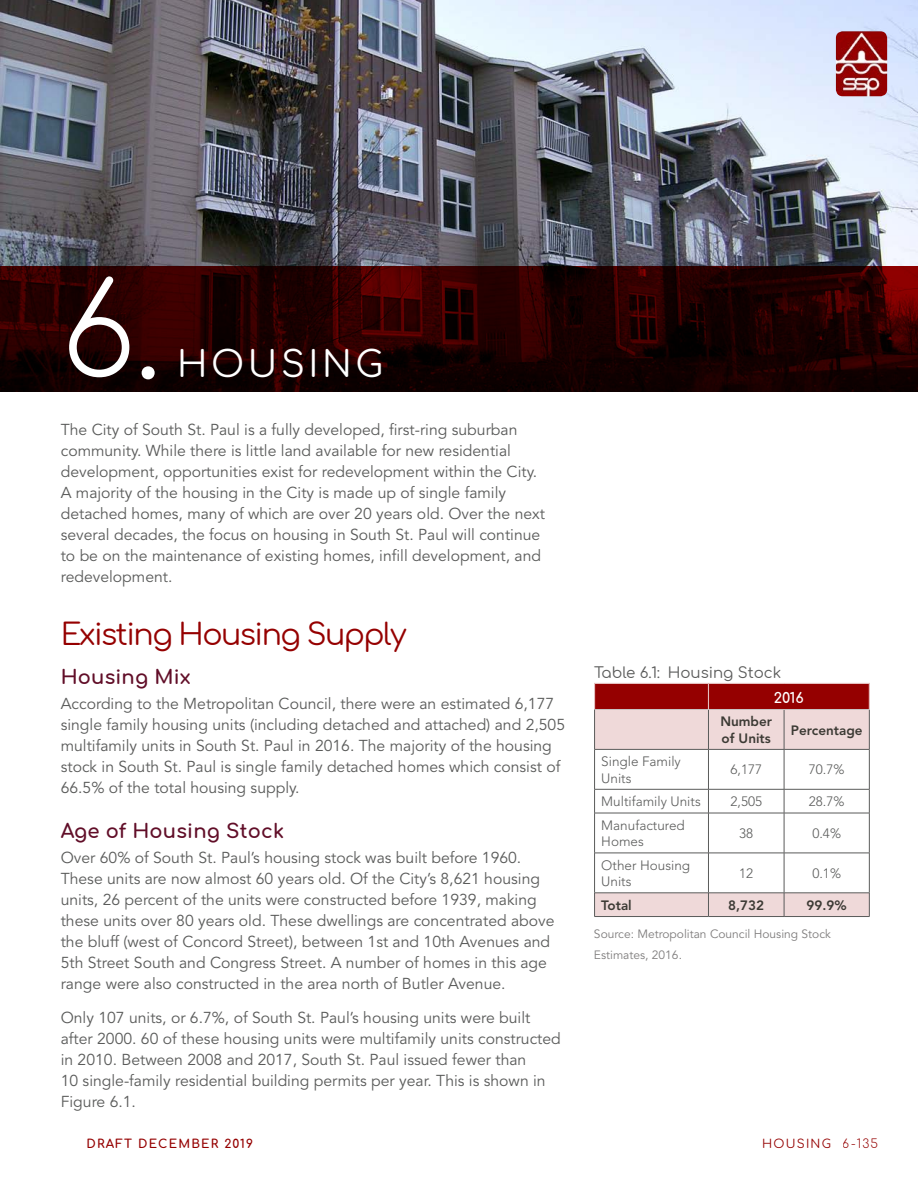
<style>
.page{position:relative;width:918px;height:1188px;background:#fff}
.page>*{position:absolute;margin:0;border:0;box-sizing:border-box;transform-origin:0 0}
.t1{font:300 129px "Comfortaa";color:#fff}
.t2{font:36px "Comfortaa";letter-spacing:.1em;color:#fff}
.t3{font:30px "Comfortaa";letter-spacing:-.05em;color:#950000}
.t4{font:700 19.5px "Comfortaa";letter-spacing:.01em;color:#610e28}
.t5{font:15.75px/21px "Avenir LT Std";color:#5a5b5a}
.t6{font:15px "Comfortaa";color:#5a5b5a}
.t7{font:700 14.25px "Comfortaa";color:#fff}
.t8{font:300 13.5px/16.2px "Avenir LT Std";color:#5a5b5a}
.t9{font:800 13.5px/16.2px "Avenir LT Std";color:#3c3a34}
.t10{font:12px/21px "Avenir LT Std";color:#7f7d7d}
.t11{font:700 12px "Comfortaa";letter-spacing:.1em;color:#950000}
.t12{font:12px "Comfortaa";letter-spacing:.1em;color:#950000}
.s1{font-weight:300}
</style>
<div class="page">
<img style="left:0;top:0;width:918px;height:266px">
<svg style="left:0;top:266px;width:918px;height:126px;background:#200"></svg>
<img style="left:836px;top:31px;width:51px;height:65px">
<div style="left:595px;top:710px;width:274px;height:39px;background:#efd9d9"></div>
<hr style="left:708px;top:710px;width:1px;height:39px;background:#5a5b5a">
<hr style="left:784px;top:710px;width:1px;height:39px;background:#5a5b5a">
<hr style="left:594px;top:709px;width:114px;height:1px;background:#c8c4c4">
<hr style="left:594px;top:710px;width:1px;height:39px;background:#5a5b5a">
<hr style="left:869px;top:710px;width:1px;height:39px;background:#5a5b5a">
<div style="left:594px;top:683px;width:276px;height:26px;background:#950000"></div>
<hr style="left:708px;top:709px;width:76px;height:1px;background:#c8c4c4">
<hr style="left:784px;top:709px;width:86px;height:1px;background:#c8c4c4">
<svg style="left:594px;top:749px;width:276px;height:167px"></svg>
<hr style="left:594px;top:916px;width:114px;height:1px;background:#5a5b5a">
<hr style="left:708px;top:916px;width:76px;height:1px;background:#5a5b5a">
<hr style="left:784px;top:916px;width:86px;height:1px;background:#5a5b5a">
<h1 class="t1" style="left:61px;top:213px;width:102px">6.</h1>
<h2 class="t2" style="left:177px;top:332px;width:207px">Housing</h2>
<p class="t5" style="left:61px;top:419px;width:486px">The City of South St. Paul is a fully developed, first-ring suburban community. While there is little land available for new residential development, opportunities exist for redevelopment within the City.<br>A majority of the housing in the City is made up of single family detached homes, many of which are over 20 years old. Over the next several decades, the focus on housing in South St. Paul will continue to be on the maintenance of existing homes, infill development, and redevelopment.</p>
<h3 class="t3" style="left:61px;top:607px;width:347px">Existing Housing Supply</h3>
<p class="t4" style="left:61px;top:659px;width:131px">Housing M ix</p>
<p class="t5" style="left:61px;top:693px;width:506px">According to the Metropolitan Council, there were an estimated 6,177 single family housing units (including detached and attached) and 2,505 multifamily units in South St. Paul in 2016. The majority of the housing stock in South St. Paul is single family detached homes which consist of 66.5% of the total housing supply.</p>
<p class="t4" style="left:61px;top:813px;width:225px">Age of Housing Stock</p>
<p class="t5" style="left:61px;top:847px;width:495px">Over 60% of South St. Paul’s housing stock was built before 1960.<br>These units are now almost 60 years old. Of the City’s 8,621 housing units, 26 percent of the units were constructed before 1939, making these units over 80 years old. These dwellings are concentrated above the bluff (west of Concord Street), between 1st and 10th Avenues and 5th Street South and Congress Street. A number of homes in this age range were also constructed in the area north of Butler Avenue.</p>
<p class="t5" style="left:61px;top:1008px;width:502px">Only 107 units, or 6.7%, of South St. Paul’s housing units were built after 2000. 60 of these housing units were multifamily units constructed in 2010. Between 2008 and 2017, South St. Paul issued fewer than<br>10 single-family residential building permits per year. This is shown in Figure 6.1.</p>
<p class="t6" style="left:594px;top:659px;width:189px">Table 6.1: Housing Stock</p>
<p class="t7" style="left:774px;top:684px;width:31px">2016</p>
<p class="t9" style="left:720px;top:714px;width:53px">Number of Units</p>
<p class="t9" style="left:791px;top:722px;width:73px">Percentage</p>
<p class="t8" style="left:601px;top:754px;width:81px">Single Family<br>Units</p>
<p class="t8" style="left:730px;top:762px;width:33px">6,177</p>
<p class="t8" style="left:809px;top:762px;width:37px">70.7%</p>
<p class="t8" style="left:601px;top:794px;width:101px">Multifamily Units</p>
<p class="t8" style="left:730px;top:794px;width:33px">2,505</p>
<p class="t8" style="left:809px;top:794px;width:37px">28.7%</p>
<p class="t8" style="left:601px;top:817px;width:85px">Manufactured<br>Homes</p>
<p class="t8" style="left:739px;top:825px;width:16px">38</p>
<p class="t8" style="left:812px;top:825px;width:30px">0.4%</p>
<p class="t8" style="left:601px;top:857px;width:90px">Other Housing<br>Units</p>
<p class="t8" style="left:739px;top:865px;width:16px">12</p>
<p class="t8" style="left:812px;top:865px;width:30px">0.1%</p>
<p class="t9" style="left:601px;top:897px;width:32px">Total</p>
<p class="t9" style="left:728px;top:897px;width:37px">8,732</p>
<p class="t9" style="left:807px;top:897px;width:42px">99.9%</p>
<p class="t10" style="left:594px;top:924px;width:238px">Source: Metropolitan Council Housing Stock<br>Estimates, 2016.</p>
<p class="t11" style="left:87px;top:1133px;width:168px">DRAFT December 2019</p>
<p class="t12" style="left:762px;top:1133px;width:117px">Housing <span class="s1">6-135</span></p>
</div>
